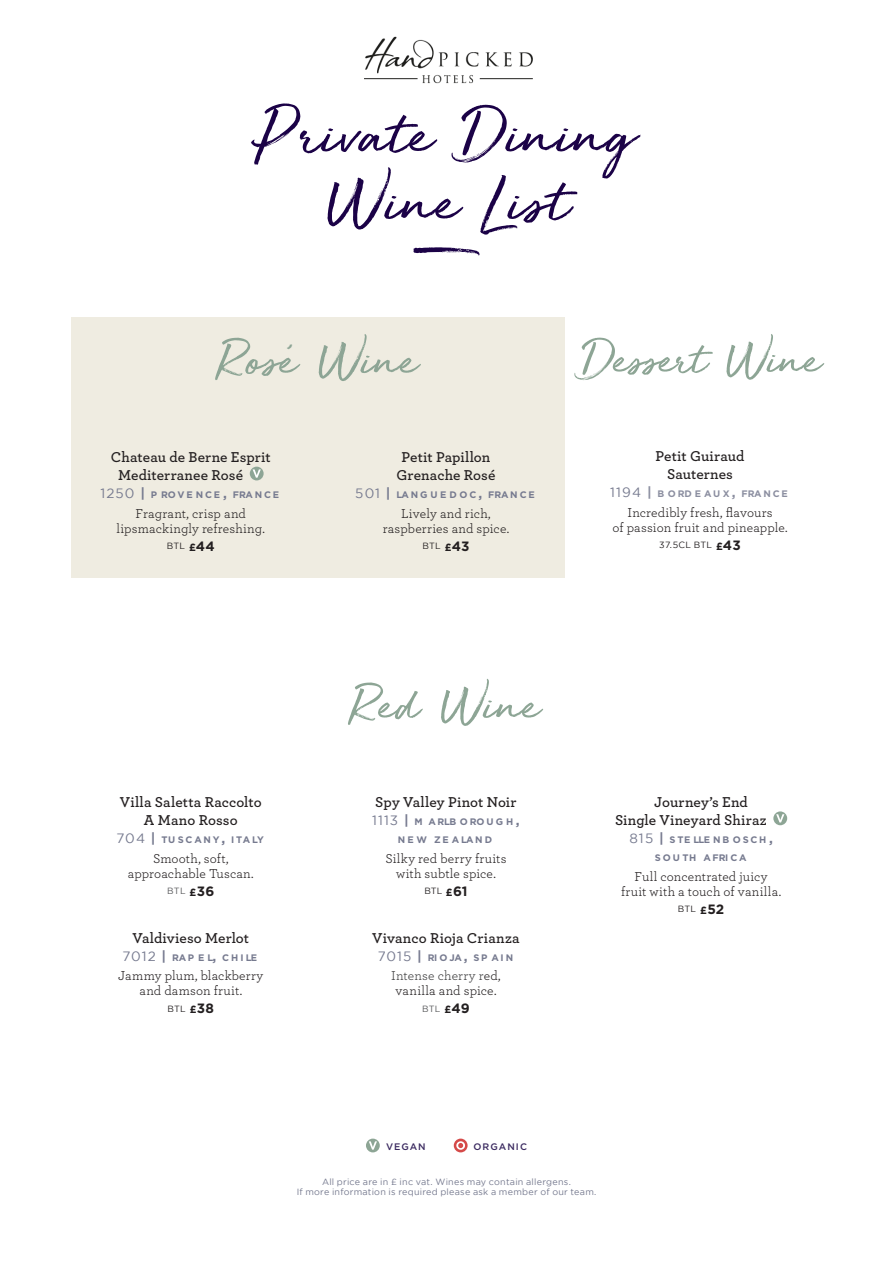
<style>
.page{position:relative;width:893px;height:1263px;background:#fff}
.page>*{position:absolute;margin:0;border:0;box-sizing:border-box;transform-origin:0 0}
.t1{font:69.3px "Golden Plains";color:#1b0247}
.t2{font:52.5px "Golden Plains";color:#8da595}
.t3{font:51px "Golden Plains";letter-spacing:-.025em;color:#8da595}
.region{font:600 15px/18px "Archer";letter-spacing:.005em;color:#231f20}
.t4{font:13.5px/15px "Archer";letter-spacing:.01em;color:#231f20;text-align:center}
.t5{font:13.5px "Archer";letter-spacing:.015em;color:#3e3e3f}
.region-2{font:700 9.45px/18px "Gotham";letter-spacing:.185em;color:#767a8f;text-align:center}
.region-3{font:700 9.45px/18px "Gotham";letter-spacing:.205em;color:#767a8f;text-align:center}
.region-4{font:700 9.45px "Gotham";letter-spacing:.175em;color:#8b8ea0}
.region-5{font:500 9.45px "Gotham";letter-spacing:.11em;color:#3a295f}
.t6{font:9px/10.5px "Gotham";letter-spacing:.025em;color:#767a8f;text-align:center}
.region-6{font:9px "Gotham";letter-spacing:.025em;color:#231f20}
.t7{font:9px "Gotham";letter-spacing:.02em;color:#57585a}
.s1{font-weight:400;font-size:13.5px}
.s2{font-size:13.5px}
.s3{font-weight:700;font-size:10.5px}
.s4{font-weight:700;font-size:13.5px}
.s5{font-weight:400;font-size:13.5px;color:#767a8f}
.s6{font-weight:700;font-size:10.5px;color:#231f20}
.s7{font-weight:700;font-size:13.5px;color:#231f20}
.s8{color:#231f20}
</style>
<div class="page">
<div style="left:71px;top:317px;width:493px;height:261px;background:#efece1"></div>
<div style="left:366px;top:1138px;width:14px;height:14px;background:#8da595;border-radius:50%"></div>
<svg style="left:369px;top:1141px;width:8px;height:8px"></svg>
<svg style="left:454px;top:1138px;width:14px;height:14px"></svg>
<svg style="left:456px;top:1141px;width:9px;height:9px"></svg>
<div style="left:773px;top:811px;width:14px;height:14px;background:#8da595;border-radius:50%"></div>
<svg style="left:776px;top:814px;width:8px;height:8px"></svg>
<svg style="left:413px;top:247px;width:66px;height:9px"></svg>
<img style="left:364px;top:36px;width:169px;height:48px">
<div style="left:250px;top:467px;width:14px;height:13px;background:#8da595;border-radius:50%"></div>
<svg style="left:253px;top:469px;width:8px;height:9px"></svg>
<p class="t1" style="left:258px;top:99px;width:378px">Private Dining</p>
<p class="t1" style="left:324px;top:167px;width:247px">Wine List</p>
<p class="t2" style="left:219px;top:333px;width:201px">Rose Wine</p>
<p class="region" style="left:118px;top:448px;width:154px;text-indent:-7px">Chateau de Berne Esprit<br>Mediterranee Rosé</p>
<p class="region-2" style="left:100px;top:486px;width:180px"><span class="s1">1250</span> <span class="s2">|</span> P ROVE NCE <span class="s2">,</span> FRANCE</p>
<p class="t4" style="left:117px;top:505px;width:150px">Fragrant, crisp and lipsmackingly refreshing.</p>
<p class="region-6" style="left:167px;top:541px;width:50px">BTL <span class="s3">£</span><span class="s4">44</span></p>
<p class="region" style="left:402px;top:448px;width:90px">Petit Papillon</p>
<p class="region" style="left:396px;top:466px;width:100px">Grenache Rosé</p>
<p class="region-2" style="left:355px;top:486px;width:181px"><span class="s1">501</span> <span class="s2">|</span> LANGUE DOC<span class="s2">,</span> FRANCE</p>
<p class="t4" style="left:401px;top:505px;width:91px">Lively and rich,</p>
<p class="t4" style="left:383px;top:520px;width:128px">raspberries and spice.</p>
<p class="region-6" style="left:422px;top:541px;width:49px">BTL <span class="s3">£</span><span class="s4">43</span></p>
<p class="t3" style="left:579px;top:333px;width:244px">Dessert Wine</p>
<p class="region" style="left:656px;top:446px;width:90px;text-align:center">Petit Guiraud<br>Sauternes</p>
<p class="region-4" style="left:610px;top:488px;width:179px"><span class="s5">1194</span> <span class="s2">|</span> B ORD E AUX<span class="s2">,</span> FRANCE</p>
<p class="t4" style="left:612px;top:504px;width:177px">Incredibly fresh, flavours<br>of passion fruit and pineapple.</p>
<p class="region-6" style="left:659px;top:540px;width:83px">37.5CL BTL <span class="s3">£</span><span class="s4">43</span></p>
<p class="region" style="left:120px;top:792px;width:143px">Villa Saletta Raccolto</p>
<p class="region" style="left:144px;top:810px;width:95px">A Mano Rosso</p>
<p class="region-2" style="left:116px;top:831px;width:149px"><span class="s1">704</span> <span class="s2">|</span> TUSCANY<span class="s2">,</span> ITALY</p>
<p class="t4" style="left:153px;top:850px;width:77px">Smooth, soft,</p>
<p class="t4" style="left:128px;top:865px;width:127px">approachable Tuscan.</p>
<p class="t7" style="left:167px;top:886px;width:49px">BTL <span class="s6">£</span><span class="s7">36</span></p>
<p class="region" style="left:133px;top:928px;width:118px">Valdivieso Merlot</p>
<p class="region-2" style="left:123px;top:949px;width:136px"><span class="s1">7012</span> <span class="s2">|</span> RAP E L<span class="s2">,</span> CH ILE</p>
<p class="t4" style="left:118px;top:968px;width:147px">Jammy plum, blackberry</p>
<p class="t4" style="left:139px;top:983px;width:104px">and damson fruit.</p>
<p class="region-6" style="left:167px;top:1004px;width:48px">BTL <span class="s3">£</span><span class="s4">38</span></p>
<p class="t2" style="left:351px;top:678px;width:190px">Red Wine</p>
<p class="region" style="left:375px;top:792px;width:143px">Spy Valley Pinot Noir</p>
<p class="region-3" style="left:372px;top:813px;width:149px"><span class="s1">1113</span> <span class="s2">|</span> M ARLB OROUGH<span class="s2">,<br></span>NEW ZEALAND</p>
<p class="t4" style="left:385px;top:850px;width:123px">Silky red berry fruits with subtle spice.</p>
<p class="region-6" style="left:424px;top:886px;width:45px">BTL <span class="s3">£</span><span class="s4">61</span></p>
<p class="region" style="left:372px;top:928px;width:149px">Vivanco Rioja Crianza</p>
<p class="region-2" style="left:378px;top:949px;width:137px"><span class="s1">7015</span> <span class="s2">|</span> RIOJA<span class="s2">,</span> SP AIN</p>
<p class="t5" style="left:391px;top:966px;width:111px">Intense cherry r<span class="s8">ed,</span></p>
<p class="t4" style="left:395px;top:983px;width:103px">vanilla and spice.</p>
<p class="t7" style="left:422px;top:1004px;width:49px">BTL <span class="s6">£</span><span class="s7">49</span></p>
<p class="region" style="left:615px;top:792px;width:153px;text-indent:39px">Journey’s End<br>Single Vineyard Shiraz</p>
<p class="region-2" style="left:629px;top:831px;width:145px"><span class="s1">815</span> <span class="s2">|</span> STE LLE NB OSCH<span class="s2">,<br></span>SOUTH AFRICA</p>
<p class="t4" style="left:635px;top:868px;width:134px">Full concentrated juicy</p>
<p class="t4" style="left:621px;top:883px;width:162px">fruit with a touch of vanilla.</p>
<p class="region-6" style="left:678px;top:904px;width:48px">BTL <span class="s3">£</span><span class="s4">52</span></p>
<p class="region-5" style="left:386px;top:1140px;width:41px">VEGAN</p>
<p class="region-5" style="left:473px;top:1140px;width:55px">ORGANIC</p>
<p class="t6" style="left:296px;top:1176px;width:301px">All price are in £ inc vat. Wines may contain allergens.<br>If more information is required please ask a member of our team.</p>
</div>
